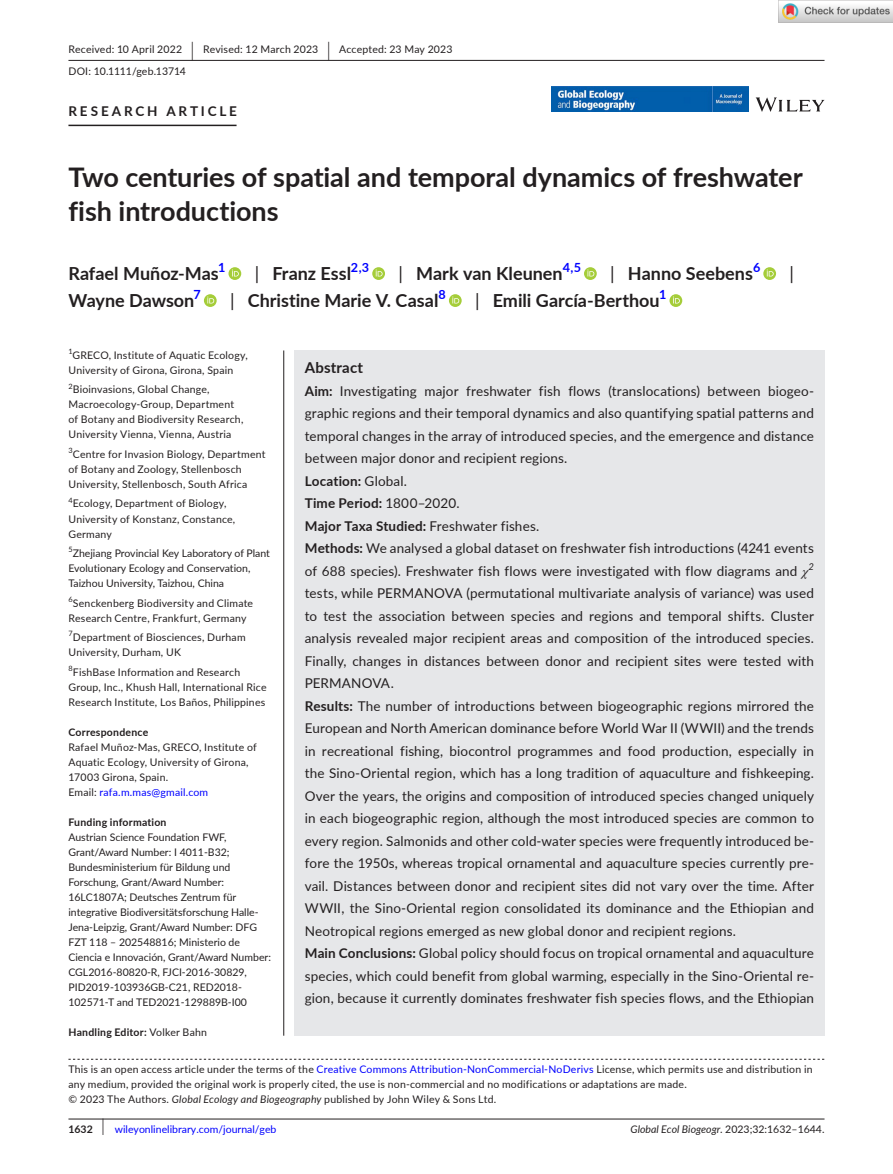
<style>
.page{position:relative;width:893px;height:1174px;background:#fff}
.page>*{position:absolute;margin:0;border:0;box-sizing:border-box;transform-origin:0 0}
.t1{font:700 27px/34.5px "Lato";color:#231f20}
.t2{font:700 18px "Lato";color:#231f20}
.t3{font:18px "Lato";color:#231f20}
.t4{font:700 15px "Lato";letter-spacing:.015em;color:#231f20}
.t5{font:13.5px/22.5px "Lato";letter-spacing:.01em;color:#231f20}
.t6{font:700 13.5px "Lato";letter-spacing:.21em;color:#231f20}
.t7{font:700 12.6px "Lato";color:#00f}
.t8{font:10.5px/15px "Lato";letter-spacing:.015em;color:#231f20}
.t9{font:700 10.5px "Lato";letter-spacing:.02em;color:#231f20}
.t10{font:10.5px "Lato";color:#00f}
.t11{font:italic 10.5px "Lato";color:#231f20}
.t12{font:italic 9.45px "Lato";color:#231f20}
.t13{font:7.35px "Lato";color:#231f20}
.s1{font-size:19.65px}
.s2{font-weight:400}
.s3{color:#00f}
.s4{font-weight:700}
.s5{font-family:"STIX";font-style:italic}
.s6{font-style:italic}
.s7{font-weight:700;color:#231f20}
.s8{font-size:17.4px;color:#231f20}
.s9{font-style:normal}
</style>
<div class="page">
<hr style="left:68px;top:1118px;width:756px;height:1px;background:#231f20">
<svg style="left:756px;top:97px;width:68px;height:15px"></svg>
<img style="left:551px;top:86px;width:197px;height:26px">
<hr style="left:68px;top:60px;width:756px;height:1px;background:#231f20">
<hr style="left:68px;top:125px;width:169px;height:1px;background:#231f20">
<svg style="left:228px;top:267px;width:13px;height:13px"></svg>
<svg style="left:232px;top:269px;width:7px;height:7px"></svg>
<svg style="left:372px;top:267px;width:13px;height:13px"></svg>
<svg style="left:376px;top:269px;width:7px;height:7px"></svg>
<svg style="left:584px;top:267px;width:13px;height:13px"></svg>
<svg style="left:587px;top:269px;width:7px;height:7px"></svg>
<svg style="left:763px;top:267px;width:13px;height:13px"></svg>
<svg style="left:767px;top:269px;width:7px;height:7px"></svg>
<svg style="left:204px;top:294px;width:13px;height:13px"></svg>
<svg style="left:207px;top:296px;width:7px;height:7px"></svg>
<svg style="left:449px;top:294px;width:13px;height:13px"></svg>
<svg style="left:452px;top:296px;width:7px;height:7px"></svg>
<svg style="left:669px;top:294px;width:13px;height:13px"></svg>
<svg style="left:673px;top:296px;width:7px;height:7px"></svg>
<svg style="left:68px;top:1058px;width:756px;height:1px"></svg>
<div style="left:294px;top:350px;width:530px;height:685px;background:#e6e7e9"></div>
<hr style="left:283px;top:350px;width:1px;height:685px;background:#231f20">
<img style="left:779px;top:0;width:114px;height:23px">
<p class="t8" style="left:68px;top:38px;width:385px;line-height:21.8px">Received: 10 April 2022 <span class="s1">|</span> Revised: 12 March 2023 <span class="s1">|</span> Accepted: 23 May 2023<br>DOI: 10.1111/geb.13714</p>
<p class="t6" style="left:68px;top:101px;width:170px">RESEARCH ARTICLE</p>
<h1 class="t1" style="left:68px;top:159px;width:736px">Two centuries of spatial and temporal dynamics of freshwater fish introductions</h1>
<h2 class="t2" style="left:68px;top:260px;width:152px">Rafael Muñoz-Mas</h2>
<p class="t7" style="left:218px;top:258px;width:9px">1</p>
<h2 class="t2" style="left:255px;top:260px;width:98px"><span class="s2">|</span> Franz Essl</h2>
<p class="t7" style="left:351px;top:258px;width:20px">2,3</p>
<h2 class="t2" style="left:398px;top:260px;width:166px"><span class="s2">|</span> Mark van Kleunen</h2>
<p class="t7" style="left:563px;top:258px;width:20px">4,5</p>
<h2 class="t2" style="left:610px;top:260px;width:144px"><span class="s2">|</span> Hanno Seebens</h2>
<p class="t7" style="left:753px;top:258px;width:9px">6</p>
<h2 class="t3" style="left:790px;top:260px;width:6px">|</h2>
<h2 class="t2" style="left:68px;top:287px;width:127px">Wayne Dawson</h2>
<p class="t7" style="left:194px;top:285px;width:9px">7</p>
<h2 class="t2" style="left:230px;top:287px;width:210px"><span class="s2">|</span> Christine Marie V. Casal</h2>
<p class="t7" style="left:439px;top:285px;width:9px">8</p>
<h2 class="t2" style="left:475px;top:287px;width:186px"><span class="s2">|</span> Emili García-Berthou</h2>
<p class="t7" style="left:659px;top:285px;width:9px">1</p>
<p class="t13" style="left:68px;top:346px;width:6px">1</p>
<p class="t8" style="left:68px;top:347px;width:181px;text-indent:4px">GRECO, Institute of Aquatic Ecology,<br>University of Girona, Girona, Spain</p>
<p class="t13" style="left:68px;top:381px;width:6px">2</p>
<p class="t8" style="left:68px;top:382px;width:176px;text-indent:4px">Bioinvasions, Global Change, Macroecology-Group, Department of Botany and Biodiversity Research, University Vienna, Vienna, Austria</p>
<p class="t8" style="left:68px;top:446px;width:199px"><sup>3</sup>Centre for Invasion Biology, Department of Botany and Zoology, Stellenbosch<br>University, Stellenbosch, South Africa</p>
<p class="t8" style="left:68px;top:496px;width:168px"><sup>4</sup>Ecology, Department of Biology,<br>University of Konstanz, Constance,<br>Germany</p>
<p class="t8" style="left:68px;top:545px;width:203px"><sup>5</sup>Zhejiang Provincial Key Laboratory of Plant<br>Evolutionary Ecology and Conservation,<br>Taizhou University, Taizhou, China</p>
<p class="t8" style="left:68px;top:595px;width:186px"><sup>6</sup>Senckenberg Biodiversity and Climate<br>Research Centre, Frankfurt, Germany</p>
<p class="t8" style="left:68px;top:629px;width:179px"><sup>7</sup>Department of Biosciences, Durham<br>University, Durham, UK</p>
<p class="t8" style="left:68px;top:664px;width:200px"><sup>8</sup>FishBase Information and Research<br>Group, Inc., Khush Hall, International Rice<br>Research Institute, Los Baños, Philippines</p>
<p class="t9" style="left:68px;top:724px;width:81px">Correspondence</p>
<p class="t8" style="left:68px;top:739px;width:190px">Rafael Muñoz-Mas, GRECO, Institute of<br>Aquatic Ecology, University of Girona,<br>17003 Girona, Spain.<br>Email: <span class="s3">rafa.m.mas@gmail.com</span></p>
<p class="t9" style="left:68px;top:814px;width:100px">Funding information</p>
<p class="t8" style="left:68px;top:829px;width:204px">Austrian Science Foundation FWF, Grant/Award Number: I 4011-B32; Bundesministerium für Bildung und Forschung, Grant/Award Number:<br>16LC1807A; Deutsches Zentrum für integrative Biodiversitätsforschung Halle-Jena-Leipzig, Grant/Award Number: DFG FZT 118 – 202548816; Ministerio de Ciencia e Innovación, Grant/Award Number:<br>CGL2016-80820-R, FJCI-2016-30829, PID2019-103936GB-C21, RED2018- 102571-T and TED2021-129889B-I00</p>
<p class="t9" style="left:68px;top:1024px;width:140px">Handling Editor: <span class="s2">Volker Bahn</span></p>
<p class="t4" style="left:305px;top:356px;width:60px">Abstract</p>
<p class="t5" style="left:305px;top:379px;width:511px"><span class="s4">Aim:</span> Investigating major freshwater fish flows (translocations) between biogeo&shy;graphic regions and their temporal dynamics and also quantifying spatial patterns and temporal changes in the array of introduced species, and the emergence and distance between major donor and recipient regions.<br><span class="s4">Location:</span> Global.<br><span class="s4">Time Period:</span> 1800–2020.<br><span class="s4">Major Taxa Studied:</span> Freshwater fishes.<br><span class="s4">Methods:</span> We analysed a global dataset on freshwater fish introductions (4241 events of 688 species). Freshwater fish flows were investigated with flow diagrams and <span class="s5">χ</span></p>
<p class="t12" style="left:808px;top:559px;width:7px">2</p>
<p class="t5" style="left:305px;top:581px;width:511px">tests, while PERMANOVA (permutational multivariate analysis of variance) was used to test the association between species and regions and temporal shifts. Cluster analysis revealed major recipient areas and composition of the introduced species.<br>Finally, changes in distances between donor and recipient sites were tested with PERMANOVA.<br><span class="s4">Results:</span> The number of introductions between biogeographic regions mirrored the European and North American dominance before World War II (WWII) and the trends in recreational fishing, biocontrol programmes and food production, especially in the Sino-Oriental region, which has a long tradition of aquaculture and fishkeeping.<br>Over the years, the origins and composition of introduced species changed uniquely in each biogeographic region, although the most introduced species are common to every region. Salmonids and other cold-water species were frequently introduced be&shy;fore the 1950s, whereas tropical ornamental and aquaculture species currently pre&shy;vail. Distances between donor and recipient sites did not vary over the time. After WWII, the Sino-Oriental region consolidated its dominance and the Ethiopian and Neotropical regions emerged as new global donor and recipient regions.<br><span class="s4">Main Conclusions:</span> Global policy should focus on tropical ornamental and aquaculture species, which could benefit from global warming, especially in the Sino-Oriental re&shy;gion, because it currently dominates freshwater fish species flows, and the Ethiopian</p>
<p class="t8" style="left:68px;top:1061px;width:746px">This is an open access article under the terms of the <span class="s3">Creative Commons Attribution-NonCommercial-NoDerivs</span> License, which permits use and distribution in any medium, provided the original work is properly cited, the use is non-commercial and no modifications or adaptations are made.<br>© 2023 The Authors. <span class="s6">Global Ecology and Biogeography</span> published by John Wiley &amp; Sons Ltd.</p>
<p class="t10" style="left:68px;top:1121px;width:210px"><span class="s7">1632</span> <span class="s8">|</span> wileyonlinelibrary.com/journal/geb</p>
<p class="t11" style="left:631px;top:1121px;width:195px">Global Ecol Biogeogr. <span class="s9">2023;32:1632–1644.</span></p>
</div>
